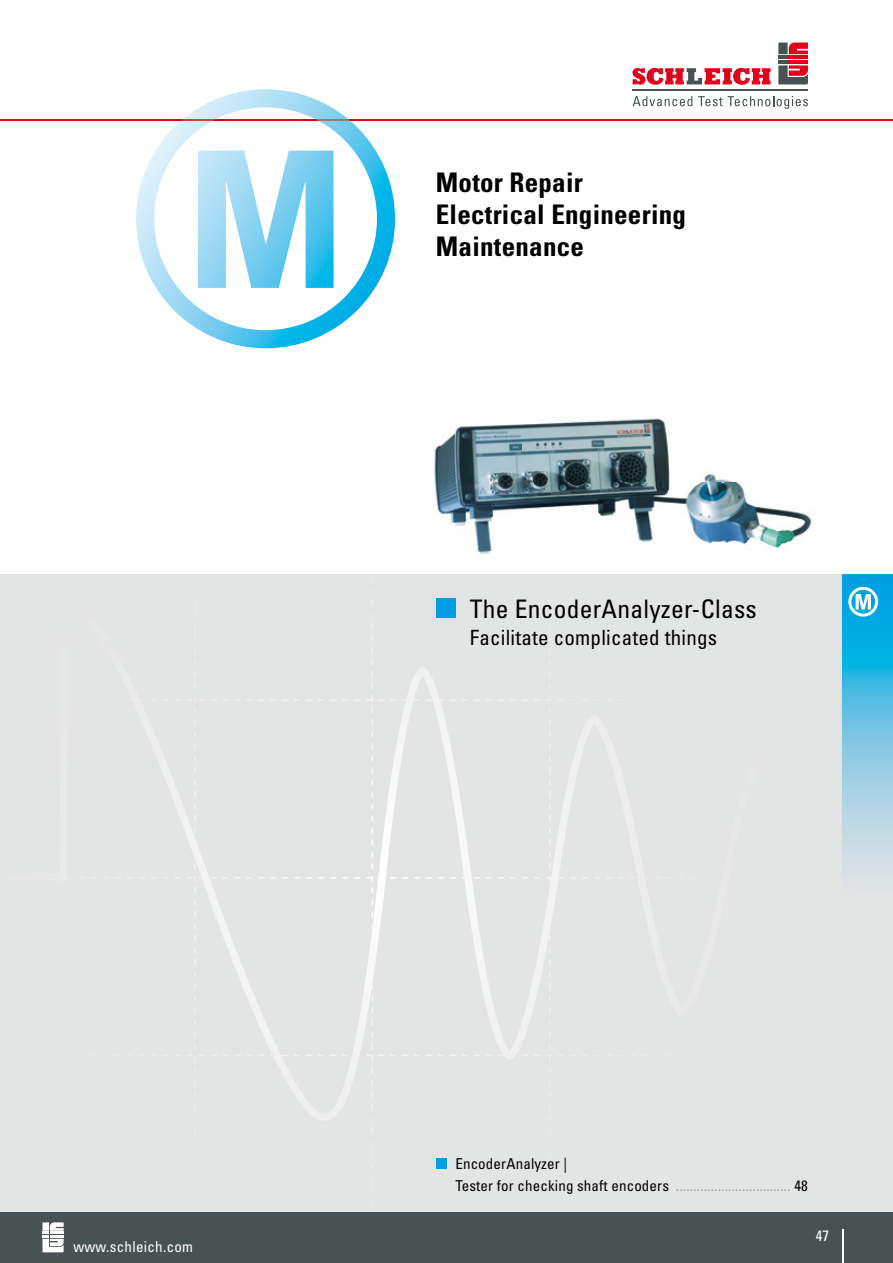
<style>
.page{position:relative;width:893px;height:1263px;background:#fff}
.page>*{position:absolute;margin:0;border:0;box-sizing:border-box;transform-origin:0 0}
.t1{font:700 condensed 27px/32.4px "Univers";letter-spacing:.01em;color:#000}
.t2{font:condensed 25.5px "Univers";letter-spacing:.01em;color:#000}
.t3{font:condensed 21px "Univers";letter-spacing:.01em;color:#000}
.t4{font:condensed 15px/21.3px "Univers";letter-spacing:.01em;color:#000}
.t5{font:condensed 15px "Univers";letter-spacing:.02em;color:#fff}
.s1{color:#9c9e9f}
</style>
<div class="page">
<hr style="left:0;top:119px;width:893px;height:2px;background:#e2001a">
<div style="left:0;top:1212px;width:893px;height:51px;background:#485253"></div>
<svg style="left:43px;top:1222px;width:21px;height:30px"></svg>
<hr style="left:842px;top:1229px;width:1px;height:34px;background:#fff">
<hr style="left:633px;top:89px;width:175px;height:2px;background:#485253">
<svg style="left:633px;top:96px;width:59px;height:10px"></svg>
<svg style="left:698px;top:96px;width:110px;height:13px"></svg>
<hr style="left:778px;top:60px;width:10px;height:4px;background:#485253">
<svg style="left:778px;top:65px;width:30px;height:19px"></svg>
<hr style="left:789px;top:60px;width:19px;height:4px;background:#e2001a">
<svg style="left:778px;top:43px;width:30px;height:16px"></svg>
<svg style="left:632px;top:68px;width:138px;height:17px"></svg>
<svg style="left:136px;top:89px;width:259px;height:259px"></svg>
<svg style="left:181px;top:119px;width:169px;height:2px"></svg>
<svg style="left:198px;top:151px;width:136px;height:137px"></svg>
<div style="left:1px;top:574px;width:892px;height:638px;background:#e3e4e4"></div>
<div style="left:436px;top:1158px;width:11px;height:11px;background:#009ee0"></div>
<img style="left:434px;top:418px;width:378px;height:136px">
<img style="left:0;top:0;width:1px;height:1212px">
<p class="t5" style="left:73px;top:1237px;width:121px">www.schleich.com</p>
<h1 class="t1" style="left:436px;top:166px;width:252px">Motor Repair<br>Electrical Engineering<br>Maintenance</h1>
<h2 class="t2" style="left:470px;top:593px;width:289px">The EncoderAnalyzer-Class</h2>
<h3 class="t3" style="left:470px;top:624px;width:249px">Facilitate complicated things</h3>
<p class="t4" style="left:455px;top:1153px;width:354px">EncoderAnalyzer |<br>Tester for checking shaft encoders <span class="s1">.................................</span> 48</p>
<p class="t5" style="left:816px;top:1226px;width:15px">47</p>
</div>
